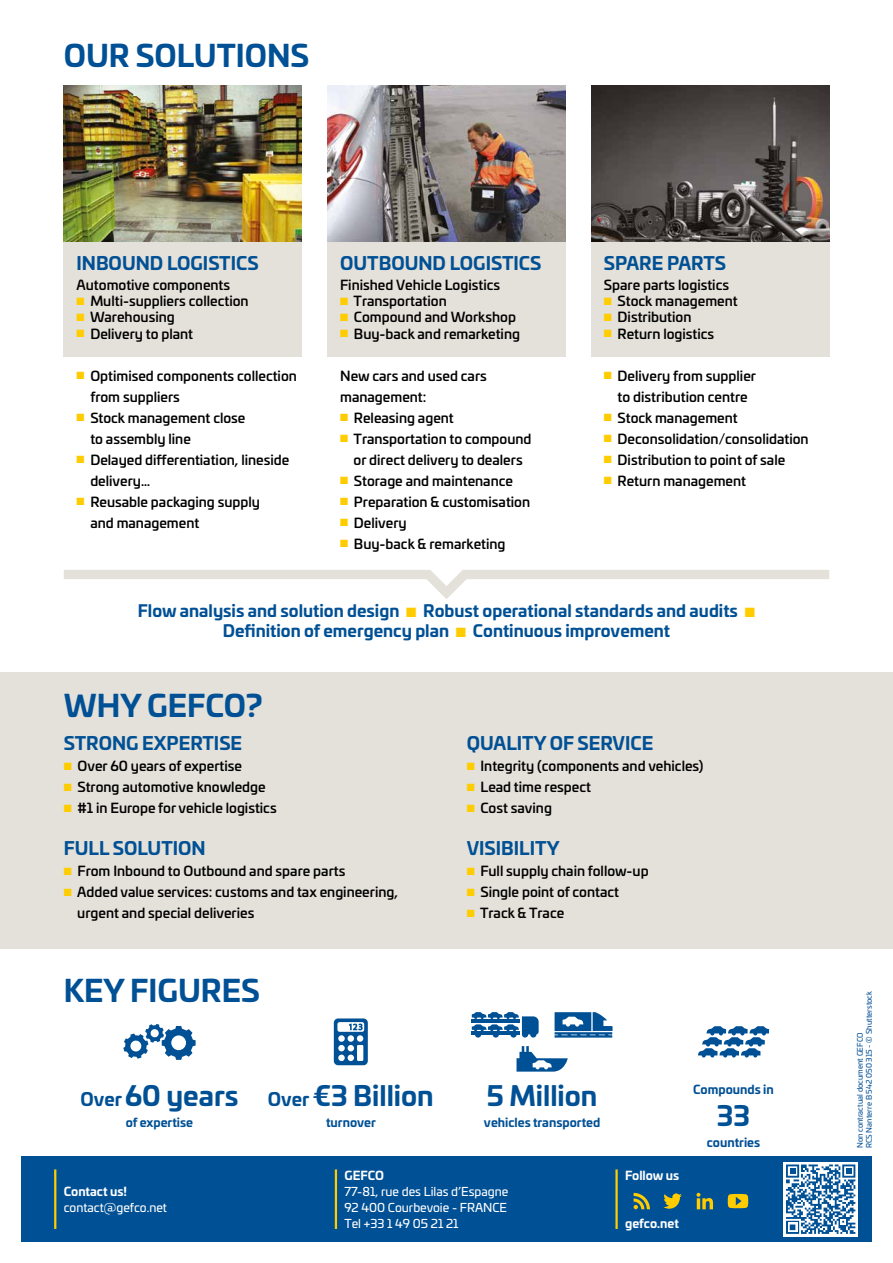
<style>
.page{position:relative;width:893px;height:1263px;background:#fff}
.page>*{position:absolute;margin:0;border:0;box-sizing:border-box;transform-origin:0 0}
.t1{font:700 30px "Univia Pro";color:#005095}
.t2{font:700 27px "Univia Pro";color:#005095}
.t3{font:700 18px "Univia Pro";color:#005095}
.t4{font:700 16.5px/19.8px "Univia Pro";color:#005095;text-align:center}
.t5{font:500 13.5px/21px "Univia Pro";color:#000}
.t6{font:12px/15.8px "Univia Pro";color:#fff;text-align:justify}
.t7{font:700 12px "Univia Pro";color:#005095}
.t8{font:700 12px "Univia Pro";color:#fff}
.t9{font:7.5px/9px "Univia Pro";color:#005095}
.s1{color:#fc0}
.s2{font-size:18px}
</style>
<div class="page">
<div style="left:21px;top:1157px;width:851px;height:85px;background:#005095"></div>
<hr style="left:54px;top:1169px;width:2px;height:60px;background:#fc0">
<hr style="left:335px;top:1169px;width:2px;height:60px;background:#fc0">
<hr style="left:615px;top:1169px;width:3px;height:60px;background:#fc0">
<div style="left:783px;top:1162px;width:75px;height:74px;background:#fff"></div>
<svg style="left:786px;top:1164px;width:69px;height:70px"></svg>
<img style="left:64px;top:85px;width:238px;height:157px">
<img style="left:327px;top:85px;width:239px;height:157px">
<img style="left:591px;top:85px;width:238px;height:157px">
<svg style="left:123px;top:1024px;width:73px;height:36px"></svg>
<svg style="left:334px;top:1018px;width:34px;height:47px"></svg>
<svg style="left:698px;top:1026px;width:71px;height:31px"></svg>
<svg style="left:516px;top:1046px;width:52px;height:25px"></svg>
<svg style="left:472px;top:1012px;width:67px;height:25px"></svg>
<hr style="left:472px;top:1031px;width:48px;height:3px;background:#005095">
<hr style="left:472px;top:1019px;width:48px;height:3px;background:#005095">
<svg style="left:555px;top:1012px;width:57px;height:25px"></svg>
<div style="left:0;top:672px;width:893px;height:276px;background:#e4e1da"></div>
<svg style="left:64px;top:570px;width:765px;height:29px"></svg>
<svg style="left:634px;top:1193px;width:16px;height:16px"></svg>
<svg style="left:663px;top:1193px;width:19px;height:16px"></svg>
<svg style="left:696px;top:1193px;width:17px;height:16px"></svg>
<svg style="left:728px;top:1194px;width:20px;height:14px"></svg>
<div style="left:64px;top:242px;width:238px;height:115px;background:#e4e1da"></div>
<div style="left:327px;top:242px;width:239px;height:115px;background:#e4e1da"></div>
<div style="left:591px;top:242px;width:238px;height:115px;background:#e4e1da"></div>
<h1 class="t1" style="left:64px;top:31px;width:247px">OUR SOLUTIONS</h1>
<h3 class="t3" style="left:77px;top:248px;width:184px">INBOUND LOGISTICS</h3>
<p class="t5" style="left:77px;top:274px;width:155px">Automotive components</p>
<p class="t5" style="left:77px;top:290px;width:174px"><span class="s1">■</span> Multi-suppliers collection</p>
<p class="t5" style="left:77px;top:306px;width:100px"><span class="s1">■</span> Warehousing</p>
<p class="t5" style="left:77px;top:322px;width:118px"><span class="s1">■</span> Delivery to plant</p>
<p class="t5" style="left:90px;top:364px;width:208px;text-indent:-14px"><span class="s1">■</span> Optimised components collection from suppliers</p>
<p class="t5" style="left:90px;top:406px;width:157px;text-indent:-14px"><span class="s1">■</span> Stock management close to assembly line</p>
<p class="t5" style="left:90px;top:448px;width:200px;text-indent:-14px"><span class="s1">■</span> Delayed differentiation, lineside delivery…</p>
<p class="t5" style="left:90px;top:490px;width:171px;text-indent:-14px"><span class="s1">■</span> Reusable packaging supply and management</p>
<h3 class="t3" style="left:340px;top:248px;width:203px">OUTBOUND LOGISTICS</h3>
<p class="t5" style="left:340px;top:274px;width:161px">Finished Vehicle Logistics</p>
<p class="t5" style="left:340px;top:290px;width:108px"><span class="s1">■</span> Transportation</p>
<p class="t5" style="left:340px;top:306px;width:177px"><span class="s1">■</span> Compound and Workshop</p>
<p class="t5" style="left:340px;top:322px;width:181px"><span class="s1">■</span> Buy-back and remarketing</p>
<p class="t5" style="left:340px;top:364px;width:148px">New cars and used cars management:</p>
<p class="t5" style="left:340px;top:406px;width:115px"><span class="s1">■</span> Releasing agent</p>
<p class="t5" style="left:340px;top:427px;width:193px;text-align:center"><span class="s1">■</span> Transportation to compound or direct delivery to dealers</p>
<p class="t5" style="left:340px;top:469px;width:174px"><span class="s1">■</span> Storage and maintenance</p>
<p class="t5" style="left:340px;top:490px;width:191px"><span class="s1">■</span> Preparation &amp; customisation</p>
<p class="t5" style="left:340px;top:511px;width:68px"><span class="s1">■</span> Delivery</p>
<p class="t5" style="left:340px;top:532px;width:167px"><span class="s1">■</span> Buy-back &amp; remarketing</p>
<h3 class="t3" style="left:604px;top:248px;width:124px">SPARE PARTS</h3>
<p class="t5" style="left:604px;top:274px;width:127px">Spare parts logistics</p>
<p class="t5" style="left:604px;top:290px;width:135px"><span class="s1">■</span> Stock management</p>
<p class="t5" style="left:604px;top:306px;width:89px"><span class="s1">■</span> Distribution</p>
<p class="t5" style="left:604px;top:322px;width:112px"><span class="s1">■</span> Return logistics</p>
<p class="t5" style="left:604px;top:364px;width:154px;text-align:center"><span class="s1">■</span> Delivery from supplier to distribution centre</p>
<p class="t5" style="left:604px;top:406px;width:135px"><span class="s1">■</span> Stock management</p>
<p class="t5" style="left:604px;top:427px;width:206px"><span class="s1">■</span> Deconsolidation/consolidation</p>
<p class="t5" style="left:604px;top:448px;width:183px"><span class="s1">■</span> Distribution to point of sale</p>
<p class="t5" style="left:604px;top:469px;width:144px"><span class="s1">■</span> Return management</p>
<p class="t4" style="left:138px;top:600px;width:619px">Flow analysis and solution design <span class="s1">■</span> Robust operational standards and audits <span class="s1">■<br></span>Definition of emergency plan <span class="s1">■</span> Continuous improvement</p>
<h1 class="t1" style="left:64px;top:682px;width:200px">WHY GEFCO?</h1>
<h3 class="t3" style="left:64px;top:729px;width:180px">STRONG EXPERTISE</h3>
<p class="t5" style="left:64px;top:755px;width:180px"><span class="s1">■</span> Over 60 years of expertise</p>
<p class="t5" style="left:64px;top:776px;width:203px"><span class="s1">■</span> Strong automotive knowledge</p>
<p class="t5" style="left:64px;top:797px;width:214px"><span class="s1">■</span> #1 in Europe for vehicle logistics</p>
<h3 class="t3" style="left:64px;top:834px;width:143px">FULL SOLUTION</h3>
<p class="t5" style="left:64px;top:860px;width:283px"><span class="s1">■</span> From Inbound to Outbound and spare parts</p>
<p class="t5" style="left:77px;top:881px;width:322px;text-indent:-13px"><span class="s1">■</span> Added value services: customs and tax engineering, urgent and special deliveries</p>
<h1 class="t1" style="left:64px;top:967px;width:198px">KEY FIGURES</h1>
<h2 class="t2" style="left:80px;top:1074px;width:160px"><span class="s2">Over</span> 60 years</h2>
<p class="t7" style="left:126px;top:1113px;width:69px">of expertise</p>
<h2 class="t2" style="left:268px;top:1074px;width:167px"><span class="s2">Over</span> €3 Billion</h2>
<p class="t7" style="left:326px;top:1113px;width:51px">turnover</p>
<h3 class="t3" style="left:467px;top:729px;width:188px">QUALITY OF SERVICE</h3>
<p class="t5" style="left:467px;top:755px;width:238px"><span class="s1">■</span> Integrity (components and vehicles)</p>
<p class="t5" style="left:467px;top:776px;width:126px"><span class="s1">■</span> Lead time respect</p>
<p class="t5" style="left:467px;top:797px;width:87px"><span class="s1">■</span> Cost saving</p>
<h3 class="t3" style="left:467px;top:834px;width:94px">VISIBILITY</h3>
<p class="t5" style="left:467px;top:860px;width:184px"><span class="s1">■</span> Full supply chain follow-up</p>
<p class="t5" style="left:467px;top:881px;width:154px"><span class="s1">■</span> Single point of contact</p>
<p class="t5" style="left:467px;top:902px;width:99px"><span class="s1">■</span> Track &amp; Trace</p>
<h2 class="t2" style="left:487px;top:1074px;width:112px">5 Million</h2>
<p class="t7" style="left:484px;top:1113px;width:118px">vehicles transported</p>
<p class="t7" style="left:693px;top:1080px;width:82px">Compounds in</p>
<h2 class="t2" style="left:717px;top:1095px;width:35px">33</h2>
<p class="t7" style="left:707px;top:1133px;width:55px">countries</p>
<p class="t8" style="left:64px;top:1182px;width:65px">Contact us!</p>
<p class="t6" style="left:64px;top:1199px;width:105px">contact@gefco.net</p>
<p class="t8" style="left:344px;top:1166px;width:41px">GEFCO</p>
<p class="t6" style="left:344px;top:1183px;width:165px">77-81, rue des Lilas d’Espagne 92 400 Courbevoie - FRANCE Tel +33 1 49 05 21 21</p>
<p class="t8" style="left:625px;top:1166px;width:56px">Follow us</p>
<p class="t8" style="left:625px;top:1213px;width:55px">gefco.net</p>
<p class="t9" style="left:855px;top:1148px;width:158px;rotate:-90deg">Non contractual document GEFCO<br>RCS Nanterre B 542 050 315 - © Shutterstock</p>
</div>
